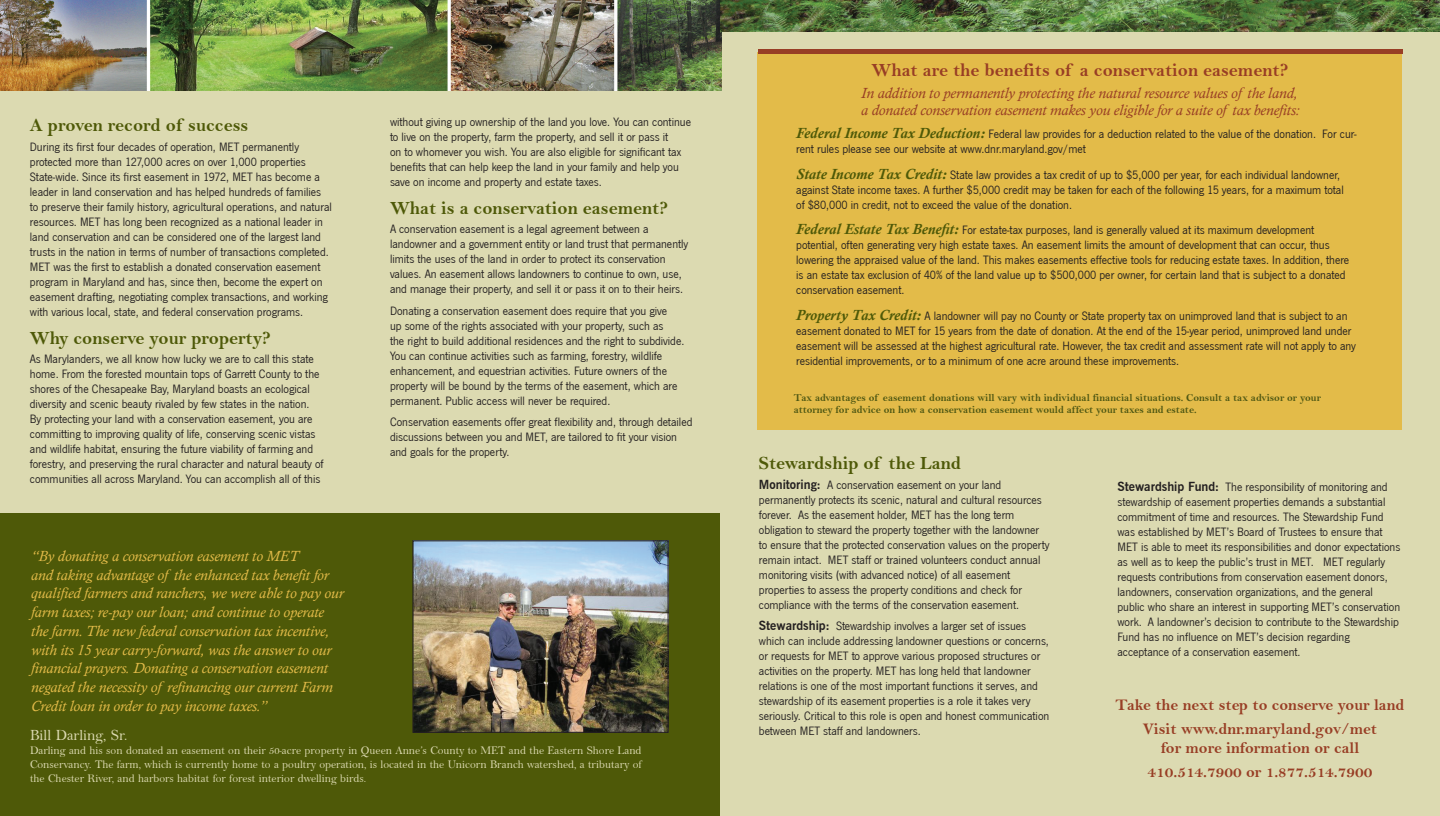
<style>
.page{position:relative;width:1440px;height:816px;background:#dcdab1}
.page>*{position:absolute;margin:0;border:0;box-sizing:border-box;transform-origin:0 0}
.subhead{font:18.75px "Bell MT Bold";color:#4e5908}
.subhead-2{font:18.75px "Bell MT Bold";color:#983e25}
.company_name{font:16.25px/19.5px "Bell MT Bold";color:#983e25;text-align:center}
.quote{font:italic 15px/18.8px "Calisto";color:#e3bb49}
.t1{font:italic 15px/16.2px "Calisto";color:#983e25}
.landowner_name{font:500 15px "Bell T";color:#dcdab1}
.body_text{font:12.5px/15px "News Got T";color:#231f20}
.landowner_text{font:500 11.25px/13.8px "Bell T";color:#dcdab1;text-align:justify}
.landowner_text-2{font:10.62px/11.9px "Bell MT Bold";color:#4e5713}
.s1{font-family:"Calisto";font-weight:700;font-style:italic;font-size:15px;color:#4e5908}
.s2{font-family:"News Gothic BT";font-weight:700}
</style>
<div class="page">
<div style="left:0;top:513px;width:720px;height:303px;background:#4e5908"></div>
<div style="left:758px;top:52px;width:644px;height:378px;background:#e3bb49"></div>
<img style="left:414px;top:542px;width:253px;height:189px">
<div style="left:412px;top:540px;width:257px;height:193px;border:1px solid #231f20"></div>
<img style="left:0;top:0;width:721px;height:91px">
<img style="left:720px;top:0;width:720px;height:31px">
<hr style="left:758px;top:49px;width:645px;height:4px;background:#983e25">
<p class="subhead" style="left:30px;top:114px;width:220px">A proven record of success</p>
<p class="body_text" style="left:30px;top:139px;width:304px">During its first four decades of operation, MET permanently protected more than 127,000 acres on over 1,000 properties State-wide. Since its first easement in 1972, MET has become a leader in land conservation and has helped hundreds of families to preserve their family history, agricultural operations, and natural resources. MET has long been recognized as a national leader in land conservation and can be considered one of the largest land trusts in the nation in terms of number of transactions completed.<br>MET was the first to establish a donated conservation easement program in Maryland and has, since then, become the expert on easement drafting, negotiating complex transactions, and working with various local, state, and federal conservation programs.</p>
<p class="subhead" style="left:30px;top:326px;width:243px">Why conserve your property?</p>
<p class="body_text" style="left:30px;top:351px;width:295px">As Marylanders, we all know how lucky we are to call this state home. From the forested mountain tops of Garrett County to the shores of the Chesapeake Bay, Maryland boasts an ecological diversity and scenic beauty rivaled by few states in the nation.<br>By protecting your land with a conservation easement, you are committing to improving quality of life, conserving scenic vistas and wildlife habitat, ensuring the future viability of farming and forestry, and preserving the rural character and natural beauty of communities all across Maryland. You can accomplish all of this</p>
<p class="body_text" style="left:390px;top:115px;width:303px">without giving up ownership of the land you love. You can continue to live on the property, farm the property, and sell it or pass it<br>on to whomever you wish. You are also eligible for significant tax benefits that can help keep the land in your family and help you save on income and property and estate taxes.</p>
<p class="subhead" style="left:390px;top:197px;width:280px">What is a conservation easement?</p>
<p class="body_text" style="left:390px;top:222px;width:300px">A conservation easement is a legal agreement between a landowner and a government entity or land trust that permanently limits the uses of the land in order to protect its conservation values. An easement allows landowners to continue to own, use, and manage their property, and sell it or pass it on to their heirs.</p>
<p class="body_text" style="left:390px;top:303px;width:296px">Donating a conservation easement does require that you give<br>up some of the rights associated with your property, such as<br>the right to build additional residences and the right to subdivide.<br>You can continue activities such as farming, forestry, wildlife enhancement, and equestrian activities. Future owners of the property will be bound by the terms of the easement, which are permanent. Public access will never be required.</p>
<p class="body_text" style="left:390px;top:414px;width:304px">Conservation easements offer great flexibility and, through detailed discussions between you and MET, are tailored to fit your vision and goals for the property.</p>
<p class="quote" style="left:31px;top:546px;width:314px">“By donating a conservation easement to MET<br>and taking advantage of the enhanced tax benefit for qualified farmers and ranchers, we were able to pay our farm taxes; re-pay our loan; and continue to operate the farm. The new federal conservation tax incentive, with its 15 year carry-forward, was the answer to our financial prayers. Donating a conservation easement negated the necessity of refinancing our current Farm Credit loan in order to pay income taxes.”</p>
<p class="landowner_name" style="left:30px;top:726px;width:99px">Bill Darling, Sr.</p>
<p class="landowner_text" style="left:30px;top:744px;width:613px">Darling and his son donated an easement on their 50-acre property in Queen Anne’s County to MET and the Eastern Shore Land Conservancy. The farm, which is currently home to a poultry operation, is located in the Unicorn Branch watershed, a tributary of the Chester River, and harbors habitat for forest interior dwelling birds.</p>
<p class="subhead-2" style="left:872px;top:59px;width:419px">What are the benefits of a conservation easement?</p>
<p class="t1" style="left:861px;top:85px;width:440px">In addition to permanently protecting the natural resource values of the land, a donated conservation easement makes you eligible for a suite of tax benefits:</p>
<p class="body_text" style="left:796px;top:126px;width:562px"><span class="s1">Federal Income Tax Deduction:</span> Federal law provides for a deduction related to the value of the donation. For cur&shy;rent rules please see our website at www.dnr.maryland.gov/met</p>
<p class="body_text" style="left:796px;top:167px;width:549px"><span class="s1">State Income Tax Credit:</span> State law provides a tax credit of up to $5,000 per year, for each individual landowner, against State income taxes. A further $5,000 credit may be taken for each of the following 15 years, for a maximum total of $80,000 in credit, not to exceed the value of the donation.</p>
<p class="body_text" style="left:796px;top:223px;width:555px"><span class="s1">Federal Estate Tax Benefit:</span> For estate-tax purposes, land is generally valued at its maximum development potential, often generating very high estate taxes. An easement limits the amount of development that can occur, thus lowering the appraised value of the land. This makes easements effective tools for reducing estate taxes. In addition, there is an estate tax exclusion of 40% of the land value up to $500,000 per owner, for certain land that is subject to a donated conservation easement.</p>
<p class="body_text" style="left:796px;top:309px;width:561px"><span class="s1">Property Tax Credit:</span> A landowner will pay no County or State property tax on unimproved land that is subject to an easement donated to MET for 15 years from the date of donation. At the end of the 15-year period, unimproved land under easement will be assessed at the highest agricultural rate. However, the tax credit and assessment rate will not apply to any residential improvements, or to a minimum of one acre around these improvements.</p>
<p class="landowner_text-2" style="left:794px;top:391px;width:529px">Tax advantages of easement donations will vary with individual financial situations. Consult a tax advisor or your attorney for advice on how a conservation easement would affect your taxes and estate.</p>
<p class="subhead" style="left:759px;top:452px;width:204px">Stewardship of the Land</p>
<p class="body_text" style="left:759px;top:477px;width:292px"><span class="s2">Monitoring:</span> A conservation easement on your land permanently protects its scenic, natural and cultural resources forever. As the easement holder, MET has the long term obligation to steward the property together with the landowner to ensure that the protected conservation values on the property remain intact. MET staff or trained volunteers conduct annual monitoring visits (with advanced notice) of all easement properties to assess the property conditions and check for compliance with the terms of the conservation easement.</p>
<p class="body_text" style="left:759px;top:618px;width:292px"><span class="s2">Stewardship:</span> Stewardship involves a larger set of issues which can include addressing landowner questions or concerns, or requests for MET to approve various proposed structures or activities on the property. MET has long held that landowner relations is one of the most important functions it serves, and stewardship of its easement properties is a role it takes very seriously. Critical to this role is open and honest communication between MET staff and landowners.</p>
<p class="body_text" style="left:1118px;top:479px;width:284px"><span class="s2">Stewardship Fund:</span> The responsibility of monitoring and stewardship of easement properties demands a substantial commitment of time and resources. The Stewardship Fund was established by MET’s Board of Trustees to ensure that MET is able to meet its responsibilities and donor expectations as well as to keep the public’s trust in MET. MET regularly requests contributions from conservation easement donors, landowners, conservation organizations, and the general public who share an interest in supporting MET’s conservation work. A landowner’s decision to contribute to the Stewardship Fund has no influence on MET’s decision regarding acceptance of a conservation easement.</p>
<p class="company_name" style="left:1115px;top:694px;width:291px">Take the next step to conserve your land</p>
<p class="company_name" style="left:1143px;top:718px;width:236px">Visit www.dnr.maryland.gov/met for more information or call</p>
<p class="company_name" style="left:1148px;top:762px;width:226px">410.514.7900 or 1.877.514.7900</p>
</div>
